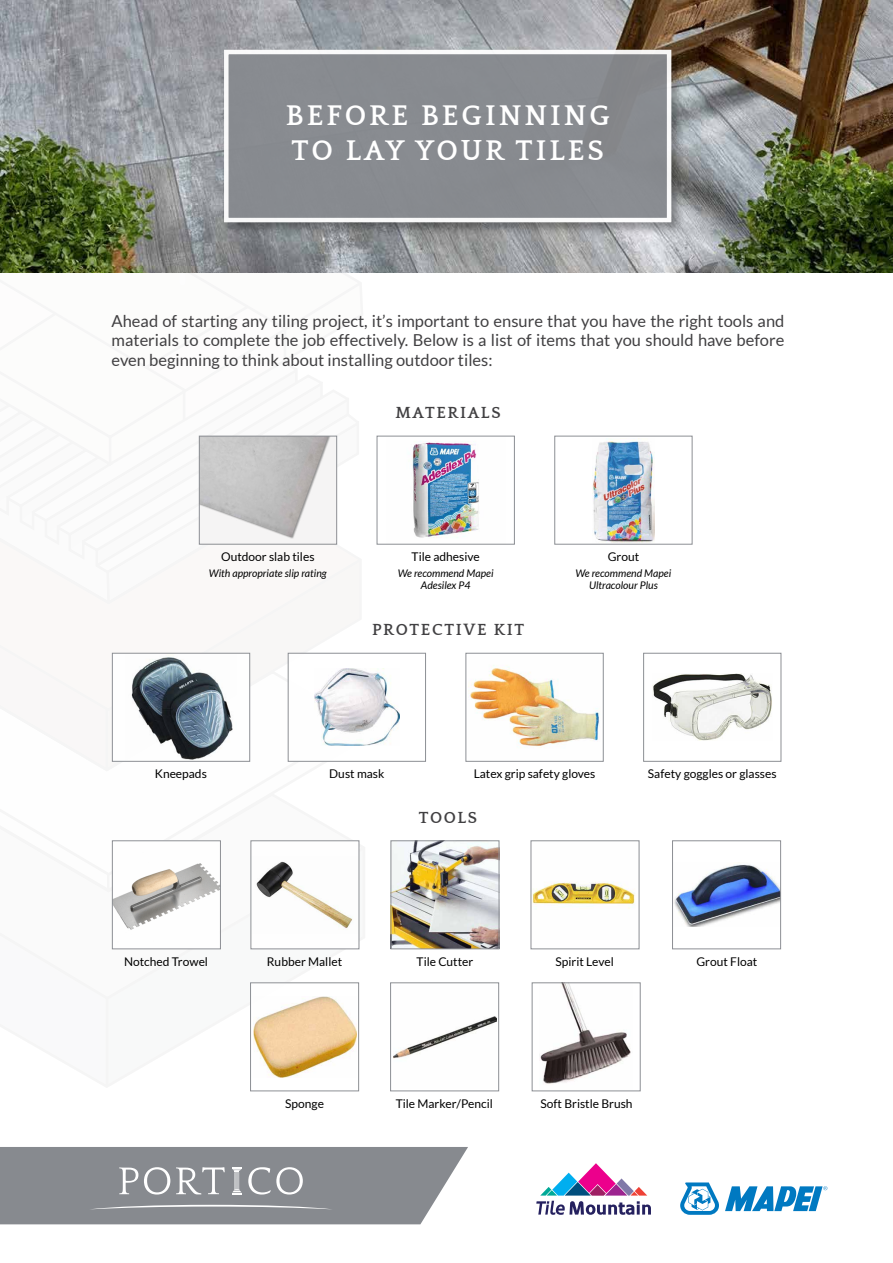
<style>
.page{position:relative;width:893px;height:1263px;background:#fff}
.page>*{position:absolute;margin:0;border:0;box-sizing:border-box;transform-origin:0 0}
.t1{font:700 29.25px/35.1px "Quattrocento";letter-spacing:.1em;color:#fff}
.t2{font:16.5px/19.8px "Lato";color:#414042;text-align:justify}
.t3{font:700 16.5px "Quattrocento";letter-spacing:.1em;color:#414042}
.t4{font:12px "Lato";color:#000}
.t5{font:italic 10.5px/12.6px "Lato";color:#000;text-align:center}
</style>
<div class="page">
<svg style="left:536px;top:1163px;width:115px;height:52px"></svg>
<svg style="left:680px;top:1182px;width:39px;height:33px"></svg>
<svg style="left:725px;top:1186px;width:102px;height:25px"></svg>
<svg style="left:0;top:1147px;width:468px;height:77px;background:#919398"></svg>
<svg style="left:111px;top:272px;width:254px;height:490px"></svg>
<svg style="left:0;top:272px;width:290px;height:16px"></svg>
<img style="left:0;top:0;width:893px;height:272px">
<div style="left:221px;top:47px;width:464px;height:189px;background:#000;opacity:.37"></div>
<div style="left:224px;top:50px;width:447px;height:172px;background:#878a8f;border:4px solid #fff"></div>
<div style="left:199px;top:436px;width:138px;height:108px;background:#f5f4f4"></div>
<img style="left:201px;top:438px;width:127px;height:99px">
<div style="left:199px;top:436px;width:138px;height:109px;border:1px solid #878a8f"></div>
<img style="left:412px;top:442px;width:67px;height:96px">
<div style="left:377px;top:436px;width:138px;height:109px;border:1px solid #878a8f"></div>
<img style="left:592px;top:438px;width:63px;height:104px">
<div style="left:554px;top:436px;width:138px;height:109px;border:1px solid #878a8f"></div>
<div style="left:112px;top:653px;width:138px;height:108px;background:#fff"></div>
<img style="left:131px;top:657px;width:102px;height:103px">
<div style="left:112px;top:653px;width:138px;height:109px;border:1px solid #878a8f"></div>
<div style="left:288px;top:653px;width:138px;height:108px;background:#fff"></div>
<img style="left:315px;top:669px;width:84px;height:77px">
<div style="left:288px;top:653px;width:138px;height:109px;border:1px solid #878a8f"></div>
<img style="left:470px;top:665px;width:129px;height:82px">
<div style="left:465px;top:653px;width:139px;height:109px;border:1px solid #878a8f"></div>
<img style="left:653px;top:674px;width:119px;height:67px">
<div style="left:643px;top:653px;width:138px;height:109px;border:1px solid #878a8f"></div>
<img style="left:114px;top:863px;width:105px;height:67px">
<div style="left:112px;top:840px;width:109px;height:109px;border:1px solid #878a8f"></div>
<img style="left:256px;top:861px;width:97px;height:68px">
<div style="left:250px;top:840px;width:109px;height:109px;border:1px solid #878a8f"></div>
<img style="left:393px;top:842px;width:104px;height:105px">
<div style="left:391px;top:840px;width:108px;height:109px;border:1px solid #878a8f"></div>
<img style="left:253px;top:996px;width:103px;height:81px">
<div style="left:250px;top:982px;width:109px;height:109px;border:1px solid #878a8f"></div>
<img style="left:533px;top:882px;width:102px;height:27px">
<div style="left:531px;top:840px;width:108px;height:109px;border:1px solid #878a8f"></div>
<img style="left:393px;top:1016px;width:103px;height:43px">
<div style="left:390px;top:982px;width:109px;height:109px;border:1px solid #878a8f"></div>
<img style="left:674px;top:864px;width:105px;height:63px">
<div style="left:672px;top:840px;width:109px;height:109px;border:1px solid #878a8f"></div>
<img style="left:540px;top:984px;width:91px;height:100px">
<div style="left:532px;top:982px;width:109px;height:109px;border:1px solid #878a8f"></div>
<h1 class="t1" style="left:286px;top:99px;width:325px">BEFORE BEGINNING<br>TO LAY YOUR TILES</h1>
<p class="t2" style="left:112px;top:310px;width:674px">Ahead of starting any tiling project, it’s important to ensure that you have the right tools and materials to complete the job effectively. Below is a list of items that you should have before even beginning to think about installing outdoor tiles:</p>
<p class="t3" style="left:395px;top:404px;width:53px">MATERIA</p>
<p class="t3" style="left:481px;top:404px;width:20px">LS</p>
<p class="t4" style="left:221px;top:550px;width:95px">Outdoor slab tiles</p>
<p class="t5" style="left:209px;top:567px;width:119px">With appropriate slip rating</p>
<p class="t4" style="left:412px;top:550px;width:70px">Tile adhesive</p>
<p class="t5" style="left:398px;top:567px;width:97px">We recommend Mapei<br>Adesilex P4</p>
<p class="t3" style="left:372px;top:621px;width:153px">PROTECTIVE KIT</p>
<p class="t4" style="left:608px;top:550px;width:33px">Grout</p>
<p class="t5" style="left:576px;top:567px;width:97px">We recommend Mapei<br>Ultracolour Plus</p>
<p class="t4" style="left:155px;top:767px;width:54px">Kneepads</p>
<p class="t4" style="left:329px;top:767px;width:57px">Dust mask</p>
<p class="t4" style="left:474px;top:767px;width:123px">Latex grip safety gloves</p>
<p class="t4" style="left:648px;top:767px;width:130px">Safety goggles or glasses</p>
<p class="t3" style="left:419px;top:809px;width:58px">TOOLS</p>
<p class="t4" style="left:124px;top:954px;width:85px">Notched Trowel</p>
<p class="t4" style="left:267px;top:954px;width:77px">Rubber Mallet</p>
<p class="t4" style="left:417px;top:954px;width:58px">Tile Cutter</p>
<p class="t4" style="left:556px;top:954px;width:60px">Spirit Level</p>
<p class="t4" style="left:696px;top:954px;width:62px">Grout Float</p>
<p class="t4" style="left:285px;top:1096px;width:40px">Sponge</p>
<p class="t4" style="left:396px;top:1096px;width:99px">Tile Marker/Pencil</p>
<p class="t4" style="left:540px;top:1096px;width:94px">Soft Bristle Brush</p>
</div>
